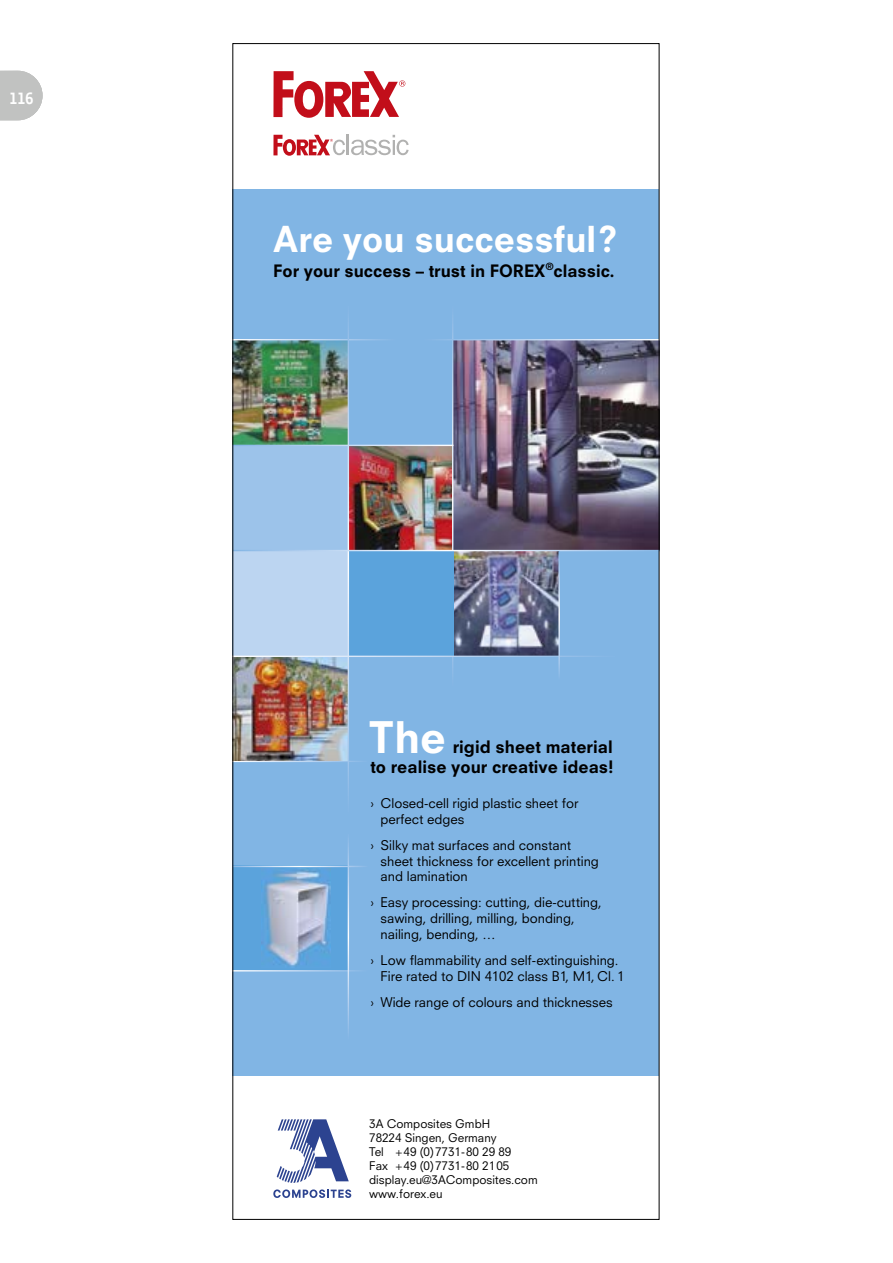
<style>
.page{position:relative;width:893px;height:1263px;background:#fff}
.page>*{position:absolute;margin:0;border:0;box-sizing:border-box;transform-origin:0 0}
.t1{font:800 42.3px "Neuzeit S";color:#fff}
.t2{font:800 34.8px "Neuzeit S";color:#fff}
.t3{font:800 16.8px/20.1px "Neuzeit S";color:#000;text-align:right}
.t4{font:800 16.65px "Neuzeit S";color:#000}
.t5{font:16.5px "Section Bold Caps";color:#fff}
.t6{font:13.05px/15.8px "Neuzeit S";color:#000}
.t7{font:11.7px/14px "Neuzeit SLT Std";color:#000}
</style>
<div class="page">
<svg style="left:0;top:71px;width:43px;height:49px;background:#c8c9c8"></svg>
<img style="left:235px;top:71px;width:422px;height:1127px">
<p class="t5" style="left:9px;top:88px;width:26px">116</p>
<h2 class="t2" style="left:273px;top:218px;width:346px">Are you successful?</h2>
<p class="t4" style="left:273px;top:261px;width:343px">For your success – trust in FOREX<sup>®</sup>classic.</p>
<h1 class="t1" style="left:369px;top:711px;width:79px">The</h1>
<p class="t3" style="left:370px;top:737px;width:245px">rigid sheet material<br>to realise your creative ideas!</p>
<p class="t6" style="left:381px;top:795px;width:199px;text-indent:-10px">› Closed-cell rigid plastic sheet for perfect edges</p>
<p class="t6" style="left:381px;top:837px;width:220px;text-indent:-10px">› Silky mat surfaces and constant sheet thickness for excellent printing and lamination</p>
<p class="t6" style="left:381px;top:895px;width:223px;text-indent:-10px">› Easy processing: cutting, die-cutting, sawing, drilling, milling, bonding, nailing, bending, …</p>
<p class="t6" style="left:381px;top:952px;width:245px;text-indent:-10px">› Low flammability and self-extinguishing.<br>Fire rated to DIN 4102 class B1, M1, Cl. 1</p>
<p class="t6" style="left:370px;top:994px;width:244px">› Wide range of colours and thicknesses</p>
<p class="t7" style="left:369px;top:1117px;width:170px">3A Composites GmbH<br>78224 Singen, Germany<br>Tel +49 (0)7731-80 29 89<br>Fax +49 (0)7731-80 2105 display.eu@3AComposites.com www.forex.eu</p>
</div>
